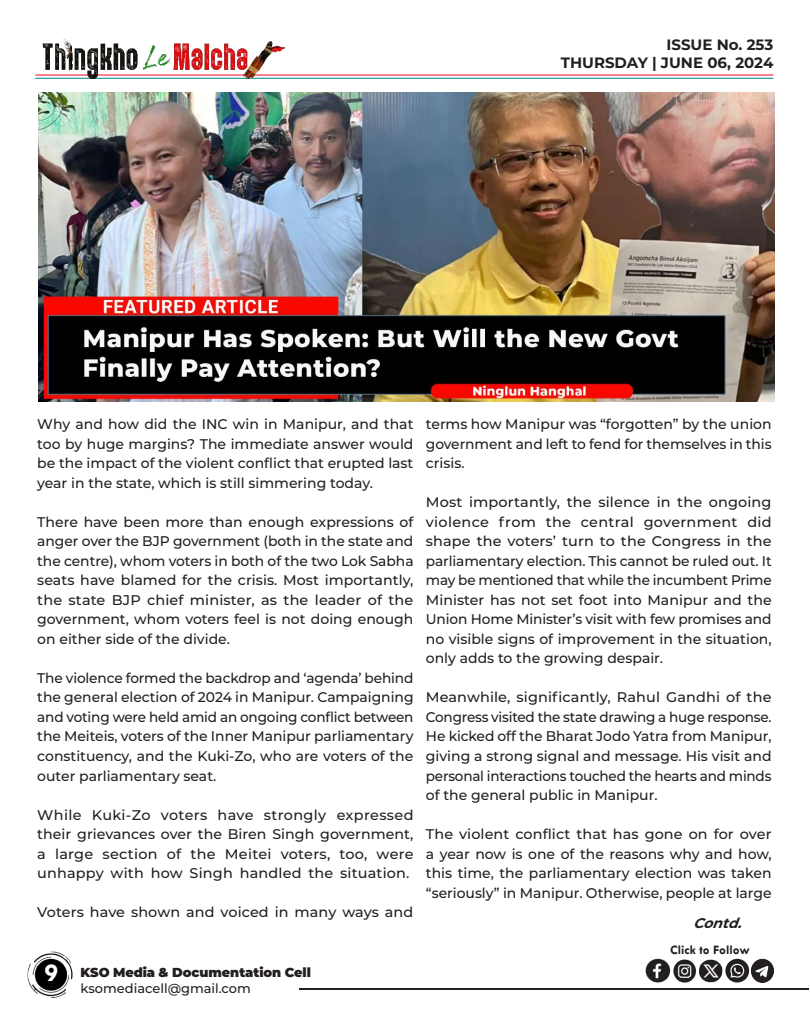
<style>
.page{position:relative;width:810px;height:1013px;background:#fff}
.page>*{position:absolute;margin:0;border:0;box-sizing:border-box;transform-origin:0 0}
.t1{font:700 26px "Tw Cen";color:#fff}
.t2{font:700 15px/18px "Montserrat";color:#231f20;text-align:right}
.t3{font:500 14px/19.5px "Montserrat";color:#231f20;text-align:justify}
.t4{font:italic 700 14px "Montserrat";color:#231f20}
.t5{font:900 13px "Montserrat";letter-spacing:-.005em;color:#231f20}
.t6{font:500 13px "Montserrat";color:#231f20}
.t7{font:700 13px "Tw Cen";color:#231f20}
</style>
<div class="page">
<hr style="left:299px;top:988px;width:509px;height:1px;background:#231f20">
<img style="left:27px;top:951px;width:46px;height:47px">
<hr style="left:35px;top:74px;width:738px;height:1px;background:#ff002d">
<hr style="left:35px;top:78px;width:738px;height:1px;background:#00848b">
<img style="left:35px;top:38px;width:254px;height:41px">
<img style="left:645px;top:958px;width:129px;height:25px">
<img style="left:38px;top:92px;width:737px;height:309px">
<p class="t2" style="left:561px;top:35px;width:214px">ISSUE No. 253<br>THURSDAY | JUNE 06, 2024</p>
<p class="t3" style="left:37px;top:414px;width:378px">Why and how did the INC win in Manipur, and that too by huge margins? The immediate answer would be the impact of the violent conflict that erupted last year in the state, which is still simmering today.</p>
<p class="t3" style="left:37px;top:511px;width:378px">There have been more than enough expressions of anger over the BJP government (both in the state and the centre), whom voters in both of the two Lok Sabha seats have blamed for the crisis. Most importantly, the state BJP chief minister, as the leader of the government, whom voters feel is not doing enough on either side of the divide.</p>
<p class="t3" style="left:37px;top:667px;width:378px">The violence formed the backdrop and ‘agenda’ behind the general election of 2024 in Manipur. Campaigning and voting were held amid an ongoing conflict between the Meiteis, voters of the Inner Manipur parliamentary constituency, and the Kuki-Zo, who are voters of the outer parliamentary seat.</p>
<p class="t3" style="left:37px;top:804px;width:378px">While Kuki-Zo voters have strongly expressed their grievances over the Biren Singh government, a large section of the Meitei voters, too, were unhappy with how Singh handled the situation.</p>
<p class="t3" style="left:37px;top:901px;width:378px">Voters have shown and voiced in many ways and</p>
<h1 class="t1" style="left:44px;top:957px;width:15px">9</h1>
<p class="t5" style="left:81px;top:962px;width:232px">KSO Media &amp; Documentation Cell</p>
<p class="t6" style="left:81px;top:978px;width:172px">ksomediacell@gmail.com</p>
<p class="t3" style="left:426px;top:414px;width:347px">terms how Manipur was “forgotten” by the union government and left to fend for themselves in this crisis.</p>
<p class="t3" style="left:426px;top:492px;width:347px">Most importantly, the silence in the ongoing violence from the central government did shape the voters’ turn to the Congress in the parliamentary election. This cannot be ruled out. It may be mentioned that while the incumbent Prime Minister has not set foot into Manipur and the Union Home Minister’s visit with few promises and no visible signs of improvement in the situation, only adds to the growing despair.</p>
<p class="t3" style="left:426px;top:687px;width:347px">Meanwhile, significantly, Rahul Gandhi of the Congress visited the state drawing a huge response.<br>He kicked off the Bharat Jodo Yatra from Manipur, giving a strong signal and message. His visit and personal interactions touched the hearts and minds of the general public in Manipur.</p>
<p class="t3" style="left:426px;top:823px;width:347px">The violent conflict that has gone on for over a year now is one of the reasons why and how, this time, the parliamentary election was taken “seriously” in Manipur. Otherwise, people at large</p>
<p class="t4" style="left:693px;top:913px;width:56px">Contd.</p>
<p class="t7" style="left:670px;top:942px;width:81px">Click to Follow</p>
</div>
